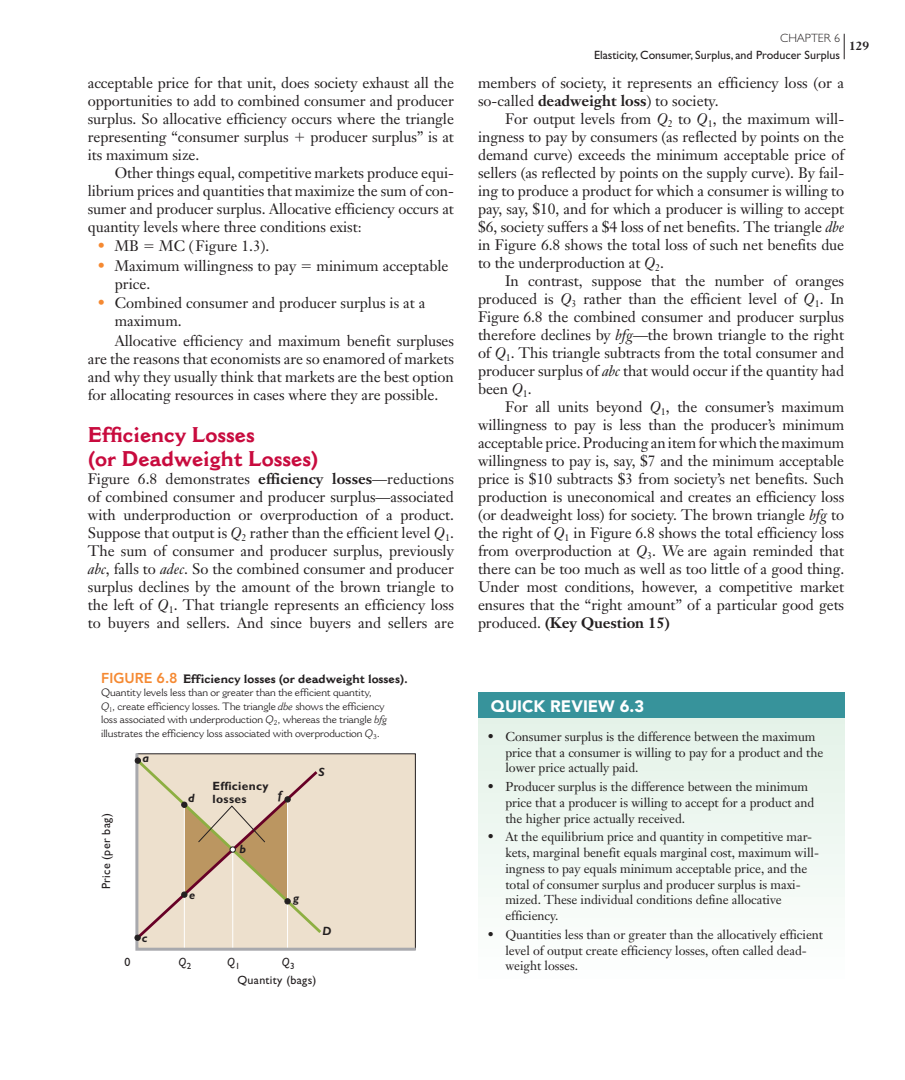
<style>
.page{position:relative;width:905px;height:1080px;background:#fff}
.page>*{position:absolute;margin:0;border:0;box-sizing:border-box;transform-origin:0 0}
.t1{font:700 21px/24px "Cantoria";color:#c80b3e}
.t2{font:900 16.5px "Avenir LT Std";color:#fff}
.t3{font:15px/18px "Janson Text";letter-spacing:-.005em;color:#231f20;text-align:justify}
.t4{font:12.75px/15.8px "Janson Text";letter-spacing:-.005em;color:#231f20}
.t5{font:12px "Gill Sans";color:#231f20}
.t6{font:700 12px "Cantoria";color:#231f20}
.t7{font:12px "Gill Sans";letter-spacing:.025em;color:#231f20}
.t8{font:700 12px/13.5px "Gill Sans";letter-spacing:.025em;color:#231f20}
.t9{font:italic 700 12px "Gill Sans";color:#231f20}
.t10{font:300 12px "Gill Sans";color:#231f20}
.t11{font:italic 12px "Gill Sans";color:#231f20}
.t12{font:700 12px "Janson Text";color:#231f20}
.t13{font:10.5px/13.5px "Cantoria";letter-spacing:-.01em;color:#231f20}
.s1{color:#f58932}
.s2{font-family:"Mathematical Pi One"}
.s3{font-weight:700}
.s4{font-style:italic}
.s5{font-family:"Avenir LT Std";font-weight:800;font-size:14.25px;color:#f58932}
</style>
<div class="page">
<svg style="left:843px;top:34px;width:1px;height:25px"></svg>
<svg style="left:135px;top:753px;width:281px;height:198px;background:#e5d9c8"></svg>
<svg style="left:134px;top:757px;width:190px;height:185px;background:#e0cfb8"></svg>
<div style="left:478px;top:716px;width:366px;height:272px;background:linear-gradient(to right,#f1f8f3,#f1f8f3)"></div>
<div style="left:478px;top:692px;width:366px;height:26px;background:#37939b"></div>
<p class="t3" style="left:88px;top:75px;width:368px">acceptable price for that unit, does society exhaust all the opportunities to add to combined consumer and producer surplus. So allocative efficiency occurs where the triangle representing “consumer surplus</p>
<p class="t3" style="left:310px;top:129px;width:145px">producer surplus” is at</p>
<p class="t3" style="left:88px;top:147px;width:113px">its maximum size.</p>
<p class="t3" style="left:115px;top:165px;width:340px">Other things equal, competitive markets produce equi-</p>
<p class="t3" style="left:88px;top:183px;width:368px">librium prices and quantities that maximize the sum of con-</p>
<p class="t3" style="left:88px;top:201px;width:367px">sumer and producer surplus. Allocative efficiency occurs at</p>
<p class="t3" style="left:88px;top:219px;width:275px">quantity levels where three conditions exist:</p>
<p class="t3" style="left:97px;top:238px;width:174px"><span class="s1">•</span> MB <span class="s2">-</span> MC ( Figure 1.3).</p>
<p class="t3" style="left:115px;top:258px;width:335px;text-indent:-17px"><span class="s1">•</span> Maximum willingness to pay <span class="s2">-</span> minimum acceptable price.</p>
<p class="t3" style="left:115px;top:295px;width:312px;text-indent:-17px"><span class="s1">•</span> Combined consumer and producer surplus is at a maximum.</p>
<p class="t3" style="left:88px;top:333px;width:368px;text-indent:27px">Allocative efficiency and maximum benefit surpluses are the reasons that economists are so enamored of markets and why they usually think that markets are the best option for allocating resources in cases where they are possible.</p>
<h1 class="t1" style="left:88px;top:424px;width:232px">Efficiency Losses<br>(or Deadweight Losses)</h1>
<p class="t3" style="left:88px;top:471px;width:368px">Figure 6.8 demonstrates <span class="s3">efficiency losses</span> —reductions of combined consumer and producer surplus—associated with underproduction or overproduction of a product.<br>Suppose that output is <span class="s4">Q</span><sub>2</sub> rather than the efficient level <span class="s4">Q</span><sub>1</sub> .<br>The sum of consumer and producer surplus, previously <span class="s4">abc</span>, falls to <span class="s4">adec</span>. So the combined consumer and producer surplus declines by the amount of the brown triangle to the left of <span class="s4">Q</span><sub>1</sub>. That triangle represents an efficiency loss to buyers and sellers. And since buyers and sellers are</p>
<p class="t6" style="left:101px;top:674px;width:309px"><span class="s5">FIGURE 6.8</span> Efficiency losses (or deadweight losses).</p>
<p class="t13" style="left:101px;top:687px;width:288px">Quantity levels less than or greater than the efficient quantity, <span class="s4">Q</span><sub>1</sub>, create efficiency losses. The triangle <span class="s4">dbe</span> shows the efficiency loss associated with underproduction <span class="s4">Q</span><sub>2</sub>, whereas the triangle <span class="s4">bfg </span>illustrates the efficiency loss associated with overproduction <span class="s4">Q</span><sub>3</sub>.</p>
<p class="t7" style="left:102px;top:889px;width:77px;rotate:-90deg">Price (per bag)</p>
<p class="t9" style="left:143px;top:753px;width:8px">a</p>
<p class="t9" style="left:188px;top:794px;width:8px">d</p>
<p class="t9" style="left:189px;top:890px;width:8px">e</p>
<p class="t9" style="left:142px;top:934px;width:7px">c</p>
<p class="t5" style="left:124px;top:958px;width:7px">0</p>
<p class="t11" style="left:179px;top:955px;width:14px">Q<sub>2</sub></p>
<p class="t8" style="left:212px;top:780px;width:57px">Efficiency losses</p>
<p class="t9" style="left:278px;top:791px;width:5px">f</p>
<p class="t9" style="left:239px;top:845px;width:8px">b</p>
<p class="t9" style="left:293px;top:893px;width:7px">g</p>
<p class="t11" style="left:227px;top:955px;width:14px">Q<sub>1</sub></p>
<p class="t11" style="left:282px;top:955px;width:14px">Q<sub>3</sub></p>
<p class="t9" style="left:318px;top:768px;width:8px">S</p>
<p class="t9" style="left:322px;top:927px;width:10px">D</p>
<p class="t7" style="left:237px;top:976px;width:81px">Quantity (bags)</p>
<p class="t10" style="left:780px;top:33px;width:61px">CHAPTER 6</p>
<p class="t5" style="left:594px;top:51px;width:247px">Elasticity, Consumer, Surplus, and Producer Surplus</p>
<p class="t12" style="left:849px;top:40px;width:22px">129</p>
<p class="t3" style="left:478px;top:75px;width:368px">members of society, it represents an efficiency loss (or a so-called <span class="s3">deadweight loss</span> ) to society.</p>
<p class="t3" style="left:478px;top:111px;width:368px;text-indent:27px">For output levels from <span class="s4">Q</span><sub>2</sub> to <span class="s4">Q</span><sub>1</sub>, the maximum will&shy;ingness to pay by consumers (as reflected by points on the demand curve) exceeds the minimum acceptable price of sellers (as reflected by points on the supply curve). By fail&shy;ing to produce a product for which a consumer is willing to pay, say, $10, and for which a producer is willing to accept $6, society suffers a $4 loss of net benefits. The triangle <span class="s4">dbe </span>in Figure 6.8 shows the total loss of such net benefits due to the underproduction at <span class="s4">Q</span><sub>2</sub> .</p>
<p class="t3" style="left:478px;top:273px;width:368px;text-indent:27px">In contrast, suppose that the number of oranges produced is <span class="s4">Q</span><sub>3</sub> rather than the efficient level of <span class="s4">Q</span><sub>1</sub>. In Figure 6.8 the combined consumer and producer surplus therefore declines by <span class="s4">bfg</span>—the brown triangle to the right of <span class="s4">Q</span><sub>1</sub>. This triangle subtracts from the total consumer and producer surplus of <span class="s4">abc</span> that would occur if the quantity had been <span class="s4">Q</span><sub>1</sub> .</p>
<p class="t3" style="left:478px;top:399px;width:368px;text-indent:27px">For all units beyond <span class="s4">Q</span><sub>1</sub>, the consumer’s maximum willingness to pay is less than the producer’s minimum acceptable price. Producing an item for which the maximum willingness to pay is, say, $7 and the minimum acceptable price is $10 subtracts $3 from society’s net benefits. Such production is uneconomical and creates an efficiency loss (or deadweight loss) for society. The brown triangle <span class="s4">bfg</span> to the right of <span class="s4">Q</span><sub>1</sub> in Figure 6.8 shows the total efficiency loss from overproduction at <span class="s4">Q</span><sub>3</sub>. We are again reminded that there can be too much as well as too little of a good thing.<br>Under most conditions, however, a competitive market ensures that the “right amount” of a particular good gets produced. <span class="s3">(Key Question 15)</span></p>
<p class="t2" style="left:491px;top:700px;width:155px">QUICK REVIEW 6.3</p>
<p class="t4" style="left:505px;top:730px;width:319px;text-indent:-18px">• Consumer surplus is the difference between the maximum price that a consumer is willing to pay for a product and the lower price actually paid.</p>
<p class="t4" style="left:505px;top:780px;width:310px;text-indent:-18px">• Producer surplus is the difference between the minimum price that a producer is willing to accept for a product and the higher price actually received.</p>
<p class="t4" style="left:505px;top:830px;width:315px;text-indent:-18px">• At the equilibrium price and quantity in competitive mar&shy;kets, marginal benefit equals marginal cost, maximum will&shy;ingness to pay equals minimum acceptable price, and the total of consumer surplus and producer surplus is maxi&shy;mized. These individual conditions define allocative efficiency.</p>
<p class="t4" style="left:505px;top:928px;width:319px;text-indent:-18px">• Quantities less than or greater than the allocatively efficient level of output create efficiency losses, often called dead&shy;weight losses.</p>
</div>
